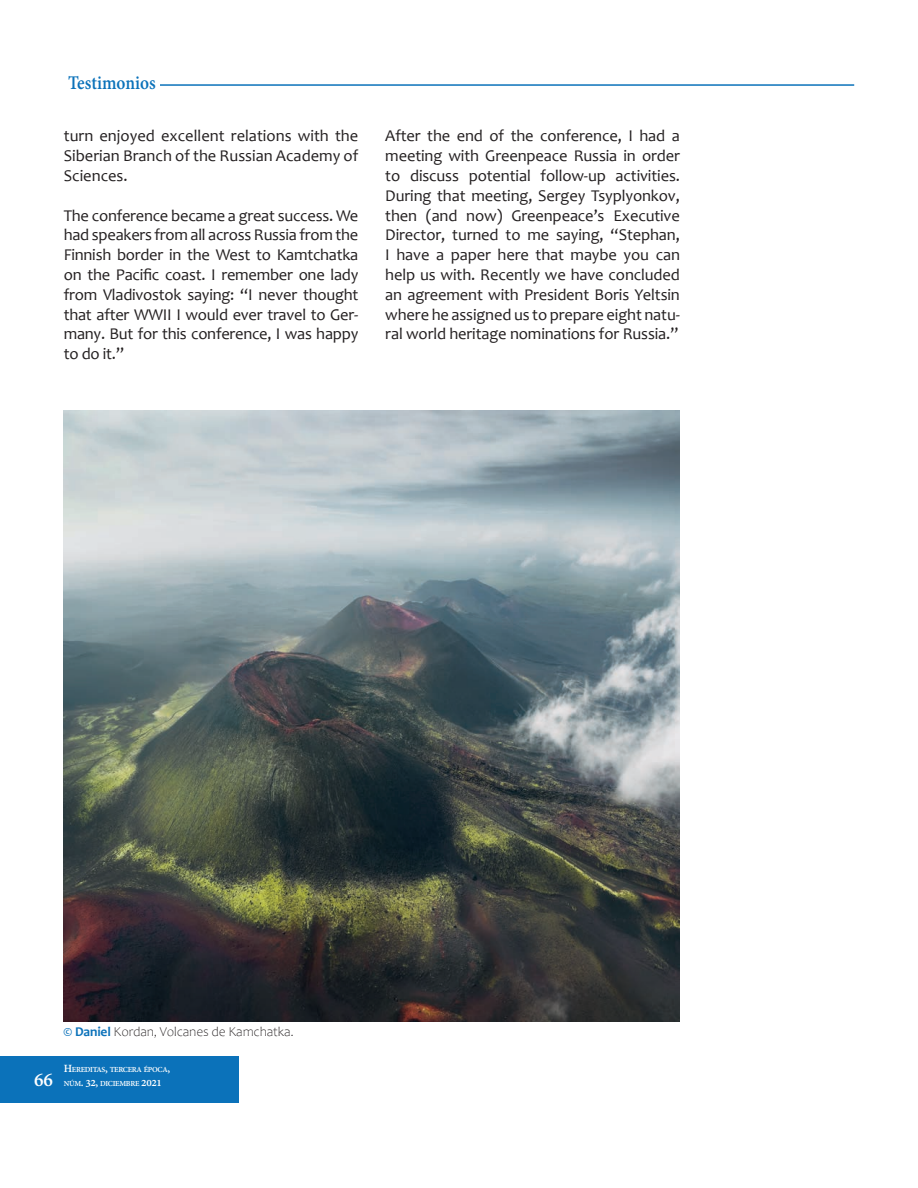
<style>
.page{position:relative;width:918px;height:1188px;background:#fff}
.page>*{position:absolute;margin:0;border:0;box-sizing:border-box;transform-origin:0 0}
.t1{font:700 21px "Adobe Devanagari";color:#0b72ba;scale:.9 1}
.t2{font:700 21px "Adobe Devanagari";color:#fff}
.Párr_normal_CMT{font:16.5px/19.8px "Candara";letter-spacing:-.01em;color:#231f20;text-align:justify}
.Pie_de_figura_CMT{font:300 13.5px "Candara";letter-spacing:-.01em;color:#231f20}
.t3{font:700 8.4px/14.4px "Adobe Devanagari";letter-spacing:-.035em;color:#fff}
.s1{font-weight:700;color:#0b72ba}
.s2{font-size:12px}
</style>
<div class="page">
<div style="left:0;top:1057px;width:238px;height:46px;background:#0b72ba"></div>
<hr style="left:64px;top:84px;width:790px;height:2px;background:#0b72ba">
<div style="left:64px;top:74px;width:96px;height:15px;background:#fff"></div>
<img style="left:63px;top:410px;width:617px;height:611px">
<p class="t1" style="left:68px;top:71px;width:99px">Testimonios</p>
<p class="Párr_normal_CMT" style="left:64px;top:126px;width:296px">turn enjoyed excellent relations with the Siberian Branch of the Russian Academy of Sciences.</p>
<p class="Párr_normal_CMT" style="left:64px;top:205px;width:296px">The conference became a great success. We had speakers from all across Russia from the Finnish border in the West to Kamtchatka on the Pacific coast. I remember one lady from Vladivostok saying: “I never thought that after WWII I would ever travel to Ger&shy;many. But for this conference, I was happy to do it.”</p>
<p class="Párr_normal_CMT" style="left:385px;top:126px;width:296px">After the end of the conference, I had a meeting with Greenpeace Russia in order to discuss potential follow-up activities.<br>During that meeting, Sergey Tsyplyonkov, then (and now) Greenpeace’s Executive Director, turned to me saying, “Stephan, I have a paper here that maybe you can help us with. Recently we have concluded an agreement with President Boris Yeltsin where he assigned us to prepare eight natu&shy;ral world heritage nominations for Russia.”</p>
<p class="Pie_de_figura_CMT" style="left:63px;top:1025px;width:232px"><span class="s1">© Daniel</span> Kordan, Volcanes de Kamchatka.</p>
<p class="t2" style="left:34px;top:1068px;width:20px">66</p>
<p class="t3" style="left:64px;top:1063px;width:108px"><span class="s2">H</span>EREDITAS<span class="s2">,</span> TERCERA ÉPOCA<span class="s2">,<br></span>NÚM<span class="s2">. 32,</span> DICIEMBRE <span class="s2">2021</span></p>
</div>
